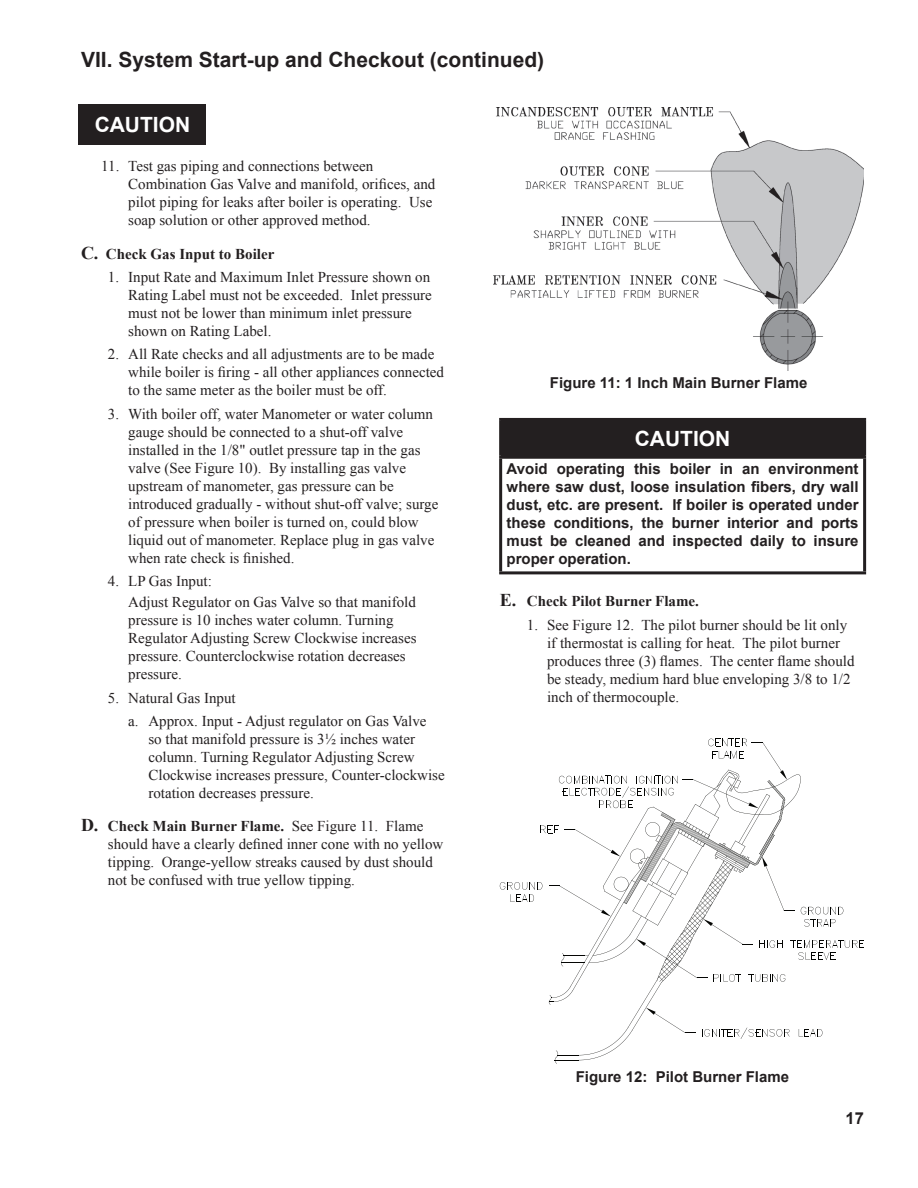
<style>
.page{position:relative;width:918px;height:1188px;background:#fff}
.page>*{position:absolute;margin:0;border:0;box-sizing:border-box;transform-origin:0 0}
.t1{font:700 21px "Arial";color:#231f20}
.t2{font:700 21px "Arial";color:#fff}
.t3{font:700 16.5px "Arial";color:#231f20}
.t4{font:15px/18px "Times New Roman";color:#231f20}
.t5{font:700 15px/18px "Arial";color:#231f20;text-align:justify}
.t6{font:700 15px "Times New Roman";color:#231f20}
.s1{font-size:18px}
.s2{font-weight:700;font-size:18px}
.s3{font-weight:700}
</style>
<div class="page">
<div style="left:79px;top:104px;width:127px;height:41px;background:#231f20"></div>
<img style="left:493px;top:107px;width:371px;height:264px">
<div style="left:501px;top:419px;width:364px;height:38px;background:#231f20"></div>
<hr style="left:499px;top:418px;width:367px;height:3px;background:#231f20">
<hr style="left:499px;top:421px;width:3px;height:35px;background:#231f20">
<hr style="left:863px;top:421px;width:3px;height:35px;background:#231f20">
<hr style="left:499px;top:456px;width:367px;height:3px;background:#231f20">
<hr style="left:499px;top:459px;width:3px;height:112px;background:#231f20">
<hr style="left:863px;top:459px;width:3px;height:112px;background:#231f20">
<hr style="left:499px;top:571px;width:367px;height:3px;background:#231f20">
<svg style="left:500px;top:739px;width:364px;height:325px"></svg>
<h1 class="t1" style="left:81px;top:46px;width:465px">VII. System Start-up and Checkout (continued)</h1>
<h1 class="t2" style="left:95px;top:110px;width:97px">CAUTION</h1>
<p class="t4" style="left:128px;top:156px;width:309px;text-indent:-27px">11. Test gas piping and connections between Combination Gas Valve and manifold, orifices, and pilot piping for leaks after boiler is operating. Use soap solution or other approved method.</p>
<p class="t6" style="left:81px;top:243px;width:195px"><span class="s1">C.</span> Check Gas Input to Boiler</p>
<p class="t4" style="left:128px;top:268px;width:305px;text-indent:-20px">1. Input Rate and Maximum Inlet Pressure shown on Rating Label must not be exceeded. Inlet pressure must not be lower than minimum inlet pressure shown on Rating Label.</p>
<p class="t4" style="left:128px;top:345px;width:317px;text-indent:-20px">2. All Rate checks and all adjustments are to be made while boiler is firing - all other appliances connected to the same meter as the boiler must be off.</p>
<p class="t4" style="left:128px;top:405px;width:312px;text-indent:-20px">3. With boiler off, water Manometer or water column gauge should be connected to a shut-off valve installed in the 1/8" outlet pressure tap in the gas valve (See Figure 10). By installing gas valve upstream of manometer, gas pressure can be introduced gradually - without shut-off valve; surge of pressure when boiler is turned on, could blow liquid out of manometer. Replace plug in gas valve when rate check is finished.</p>
<p class="t4" style="left:128px;top:570px;width:289px;line-height:21.1px;text-indent:-20px">4. LP Gas Input:<br>Adjust Regulator on Gas Valve so that manifold</p>
<p class="t4" style="left:128px;top:611px;width:290px">pressure is 10 inches water column. Turning Regulator Adjusting Screw Clockwise increases pressure. Counterclockwise rotation decreases pressure.</p>
<p class="t4" style="left:128px;top:686px;width:300px;line-height:23.4px;text-indent:-20px">5. Natural Gas Input<br>a. Approx. Input - Adjust regulator on Gas Valve</p>
<p class="t4" style="left:148px;top:730px;width:298px">so that manifold pressure is 3½ inches water column. Turning Regulator Adjusting Screw Clockwise increases pressure, Counter-clockwise rotation decreases pressure.</p>
<p class="t4" style="left:108px;top:816px;width:337px;text-indent:-27px"><span class="s2">D.</span> <span class="s3">Check Main Burner Flame.</span> See Figure 11. Flame should have a clearly defined inner cone with no yellow tipping. Orange-yellow streaks caused by dust should not be confused with true yellow tipping.</p>
<p class="t5" style="left:550px;top:374px;width:259px">Figure 11: 1 Inch Main Burner Flame</p>
<h1 class="t2" style="left:635px;top:425px;width:97px">CAUTION</h1>
<p class="t5" style="left:507px;top:460px;width:353px">Avoid operating this boiler in an environment where saw dust, loose insulation fibers, dry wall dust, etc. are present. If boiler is operated under these conditions, the burner interior and ports must be cleaned and inspected daily to insure proper operation.</p>
<p class="t6" style="left:500px;top:591px;width:201px"><span class="s1">E.</span> Check Pilot Burner Flame.</p>
<p class="t4" style="left:547px;top:615px;width:309px;text-indent:-20px">1. See Figure 12. The pilot burner should be lit only if thermostat is calling for heat. The pilot burner produces three (3) flames. The center flame should be steady, medium hard blue enveloping 3/8 to 1/2 inch of thermocouple.</p>
<p class="t5" style="left:576px;top:1068px;width:215px">Figure 12: Pilot Burner Flame</p>
<p class="t3" style="left:846px;top:1108px;width:20px">17</p>
</div>
